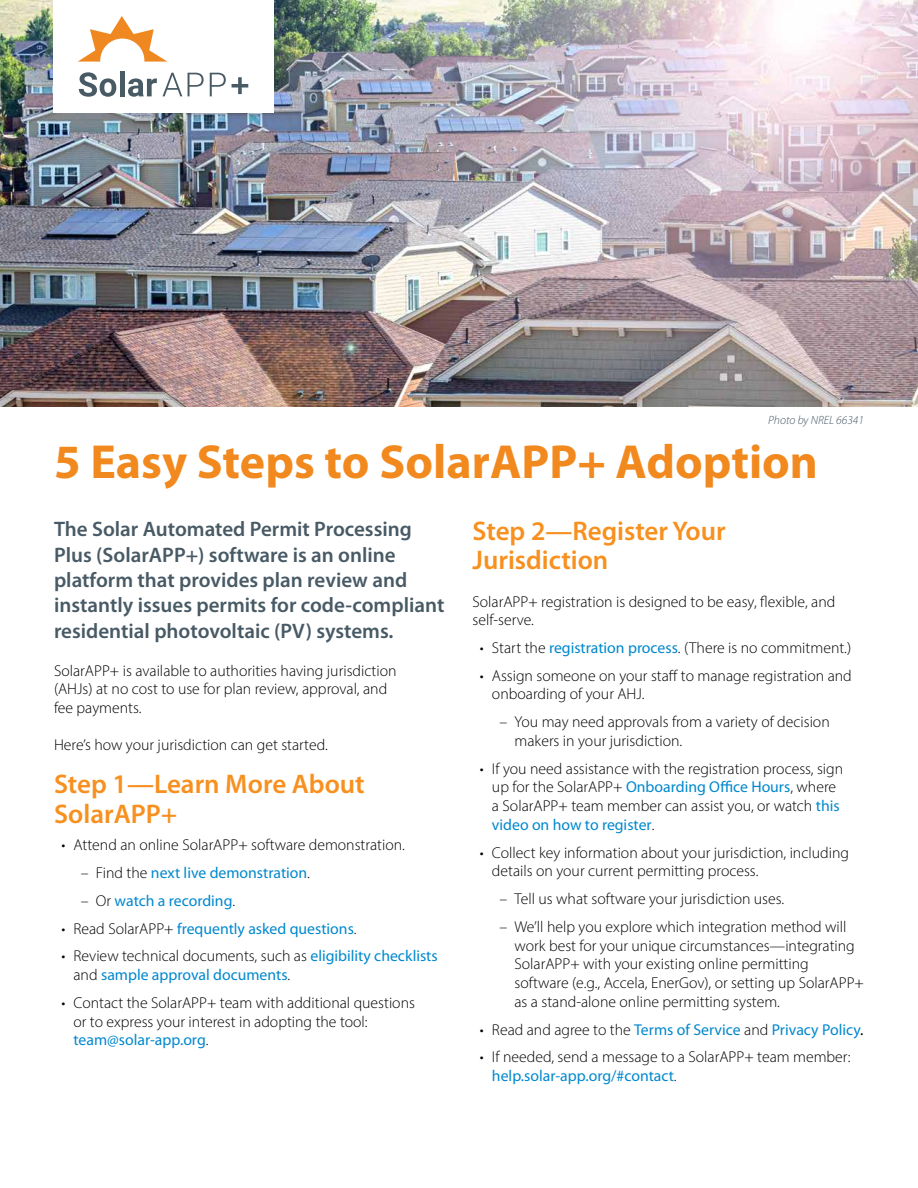
<style>
.page{position:relative;width:918px;height:1188px;background:#fff}
.page>*{position:absolute;margin:0;border:0;box-sizing:border-box;transform-origin:0 0}
.t1{font:700 48px "Myriad Pro";color:#f1891e}
.t2{font:600 27px/29.2px "Myriad Pro";color:#f7901e}
.t3{font:600 21px/25.5px "Myriad Pro";color:#485a65}
.t4{font:300 15.75px/18.8px "Myriad Pro";color:#000}
.t5{font:15.75px/18.8px "Myriad Pro";color:#0088ce}
.t6{font:italic 300 12px "Myriad Pro";color:#485865}
.s1{font-weight:300;color:#000}
.s2{font-weight:400;color:#0088ce}
.s3{color:#000}
</style>
<div class="page">
<img style="left:0;top:0;width:918px;height:406px">
<div style="left:53px;top:0;width:220px;height:112px;background:#fff"></div>
<svg style="left:79px;top:72px;width:37px;height:25px"></svg>
<div style="left:120px;top:71px;width:5px;height:25px;background:#485b65"></div>
<svg style="left:128px;top:78px;width:29px;height:19px"></svg>
<svg style="left:163px;top:73px;width:19px;height:23px"></svg>
<svg style="left:188px;top:73px;width:16px;height:23px"></svg>
<svg style="left:210px;top:73px;width:16px;height:23px"></svg>
<svg style="left:78px;top:16px;width:89px;height:46px"></svg>
<svg style="left:232px;top:77px;width:16px;height:17px"></svg>
<p class="t6" style="left:768px;top:413px;width:97px">Photo by NREL 66341</p>
<h1 class="t1" style="left:54px;top:435px;width:766px">5 Easy Steps to SolarAPP+ Adoption</h1>
<h3 class="t3" style="left:54px;top:517px;width:392px">The Solar Automated Permit Processing Plus (SolarAPP+) software is an online platform that provides plan review and instantly issues permits for code-compliant residential photovoltaic (PV) systems.</h3>
<p class="t4" style="left:54px;top:661px;width:344px">SolarAPP+ is available to authorities having jurisdiction (AHJs) at no cost to use for plan review, approval, and fee payments.</p>
<p class="t4" style="left:54px;top:736px;width:275px">Here’s how your jurisdiction can get started.</p>
<h2 class="t2" style="left:54px;top:770px;width:312px">Step 1—Learn More About<br>SolarAPP+</h2>
<p class="t4" style="left:62px;top:835px;width:345px">• Attend an online SolarAPP+ software demonstration.</p>
<p class="t5" style="left:81px;top:864px;width:231px"><span class="s1">– Find the</span> next live demonstration<span class="s1">.</span></p>
<p class="t5" style="left:81px;top:891px;width:156px"><span class="s1">– Or</span> watch a recording<span class="s1">.</span></p>
<p class="t5" style="left:62px;top:919px;width:297px"><span class="s1">• Read SolarAPP+</span> frequently asked questions<span class="s1">.</span></p>
<p class="t5" style="left:74px;top:947px;width:366px;text-indent:-12px"><span class="s1">• Review technical documents, such as</span> eligibility checklists <span class="s1">and</span> sample approval documents<span class="s1">.</span></p>
<p class="t4" style="left:74px;top:993px;width:343px;text-indent:-12px">• Contact the SolarAPP+ team with additional questions or to express your interest in adopting the tool: <span class="s2">team@solar-app.org</span>.</p>
<h2 class="t2" style="left:472px;top:517px;width:255px">Step 2—Register Your<br>Jurisdiction</h2>
<p class="t4" style="left:472px;top:592px;width:364px">SolarAPP+ registration is designed to be easy, flexible, and self-serve.</p>
<p class="t4" style="left:480px;top:638px;width:373px">• Start the <span class="s2">registration process</span>. (There is no commitment.)</p>
<p class="t4" style="left:492px;top:666px;width:361px;text-indent:-12px">• Assign someone on your staff to manage registration and onboarding of your AHJ.</p>
<p class="t4" style="left:514px;top:712px;width:317px;text-indent:-15px">– You may need approvals from a variety of decision makers in your jurisdiction.</p>
<p class="t4" style="left:492px;top:759px;width:353px;text-indent:-12px">• If you need assistance with the registration process, sign up for the SolarAPP+ <span class="s2">Onboarding Office Hours</span>, where a SolarAPP+ team member can assist you, or watch <span class="s2">this video on how to register</span>.</p>
<p class="t4" style="left:492px;top:843px;width:359px;text-indent:-12px">• Collect key information about your jurisdiction, including details on your current permitting process.</p>
<p class="t4" style="left:499px;top:889px;width:286px">– Tell us what software your jurisdiction uses.</p>
<p class="t4" style="left:514px;top:917px;width:351px;text-indent:-15px">– We’ll help you explore which integration method will work best for your unique circumstances—integrating SolarAPP+ with your existing online permitting software (e.g., Accela, EnerGov), or setting up SolarAPP+ as a stand-alone online permitting system.</p>
<p class="t5" style="left:480px;top:1020px;width:385px"><span class="s1">• Read and agree to the</span> Terms of Service <span class="s1">and</span> Privacy Policy<span class="s3">.</span></p>
<p class="t4" style="left:492px;top:1048px;width:360px;text-indent:-12px">• If needed, send a message to a SolarAPP+ team member: <span class="s2">help.solar-app.org/#contact</span>.</p>
</div>
